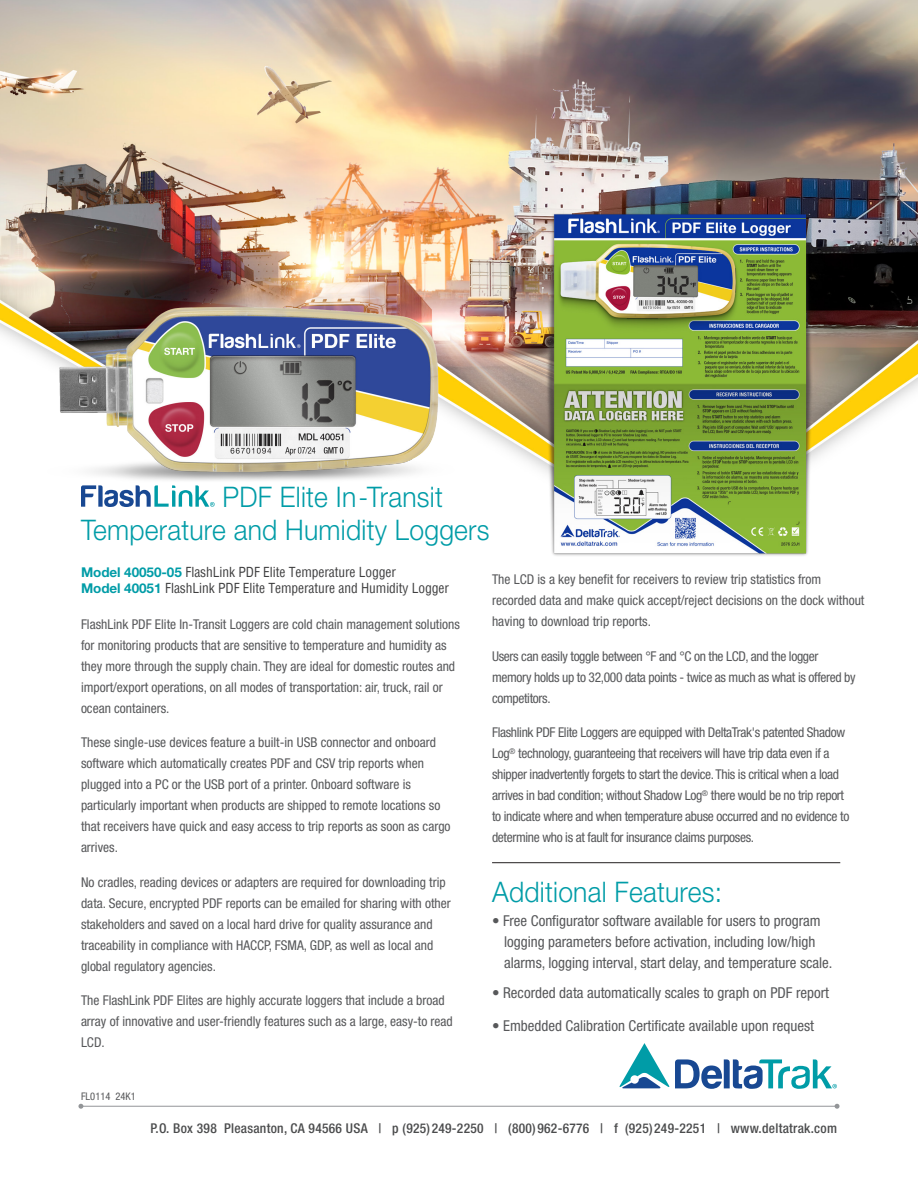
<style>
.page{position:relative;width:918px;height:1188px;background:#fff}
.page>*{position:absolute;margin:0;border:0;box-sizing:border-box;transform-origin:0 0}
.Headline{font:300 28.35px/33px "Helvetica Neue LT Std";letter-spacing:.01em;color:#009ca7;scale:.93 1}
.t1{font:condensed 15px/21px "Helvetica Neue LT Std";color:#57585a}
.t2{font:condensed 13.5px/21px "Helvetica Neue LT Std";color:#57585a}
.t3{font:condensed 13.5px/21px "Helvetica Neue LT Std";letter-spacing:-.025em;color:#57585a}
.t4{font:condensed 13.5px "Helvetica";letter-spacing:-.005em;color:#3e3e3f}
.t5{font:500 condensed 13.5px "Helvetica Neue LT Std";letter-spacing:.02em;color:#4b4c4d}
.t6{font:condensed 10.5px "Helvetica Neue LT Std";color:#57585a}
.s1{font-family:"Helvetica Neue LT Std";font-weight:700;font-stretch:normal;color:#009ca7}
</style>
<div class="page">
<svg style="left:619px;top:1043px;width:218px;height:46px"></svg>
<hr style="left:81px;top:1106px;width:756px;height:1px;background:#939598">
<svg style="left:78px;top:1104px;width:5px;height:5px"></svg>
<svg style="left:835px;top:1104px;width:5px;height:5px"></svg>
<img style="left:0;top:0;width:918px;height:459px">
<img style="left:525px;top:214px;width:315px;height:342px">
<hr style="left:492px;top:862px;width:348px;height:1px;background:#231f20">
<img style="left:16px;top:262px;width:495px;height:219px">
<svg style="left:81px;top:485px;width:134px;height:22px"></svg>
<p class="Headline" style="left:81px;top:480px;width:441px;text-indent:142px">PDF Elite In-Transit<br>Temperature and Humidity Loggers</p>
<p class="t4" style="left:81px;top:563px;width:316px"><span class="s1">Model 40050-05</span> FlashLink PDF Elite Temperature Logger</p>
<p class="t4" style="left:81px;top:580px;width:369px"><span class="s1">Model 40051</span> FlashLink PDF Elite Temperature and Humidity Logger</p>
<p class="t2" style="left:81px;top:613px;width:380px">FlashLink PDF Elite In-Transit Loggers are cold chain management solutions for monitoring products that are sensitive to temperature and humidity as they more through the supply chain. They are ideal for domestic routes and import/export operations, on all modes of transportation: air, truck, rail or ocean containers.</p>
<p class="t2" style="left:81px;top:732px;width:371px">These single-use devices feature a built-in USB connector and onboard software which automatically creates PDF and CSV trip reports when plugged into a PC or the USB port of a printer. Onboard software is particularly important when products are shipped to remote locations so that receivers have quick and easy access to trip reports as soon as cargo arrives.</p>
<p class="t2" style="left:81px;top:871px;width:371px">No cradles, reading devices or adapters are required for downloading trip data. Secure, encrypted PDF reports can be emailed for sharing with other stakeholders and saved on a local hard drive for quality assurance and traceability in compliance with HACCP, FSMA, GDP, as well as local and global regulatory agencies.</p>
<p class="t2" style="left:81px;top:990px;width:373px">The FlashLink PDF Elites are highly accurate loggers that include a broad array of innovative and user-friendly features such as a large, easy-to read<br>LCD.</p>
<p class="t6" style="left:81px;top:1090px;width:56px">FL0114 24K1</p>
<p class="t2" style="left:492px;top:569px;width:374px">The LCD is a key benefit for receivers to review trip statistics from recorded data and make quick accept/reject decisions on the dock without having to download trip reports.</p>
<p class="t3" style="left:492px;top:645px;width:365px">Users can easily toggle between °F and °C on the LCD, and the logger memory holds up to 32,000 data points - twice as much as what is offered by competitors.</p>
<p class="t3" style="left:492px;top:722px;width:359px">Flashlink PDF Elite Loggers are equipped with DeltaTrak's patented Shadow Log<sup>®</sup> technology, guaranteeing that receivers will have trip data even if a shipper inadvertently forgets to start the device. This is critical when a load arrives in bad condition; without Shadow Log<sup>®</sup> there would be no trip report to indicate where and when temperature abuse occurred and no evidence to determine who is at fault for insurance claims purposes.</p>
<p class="Headline" style="left:492px;top:875px;width:249px">Additional Features:</p>
<p class="t1" style="left:504px;top:910px;width:330px;text-indent:-12px">• Free Configurator software available for users to program logging parameters before activation, including low/high alarms, logging interval, start delay, and temperature scale.</p>
<p class="t1" style="left:492px;top:982px;width:339px">• Recorded data automatically scales to graph on PDF report</p>
<p class="t1" style="left:492px;top:1015px;width:323px">• Embedded Calibration Certificate available upon request</p>
<p class="t5" style="left:151px;top:1120px;width:688px">P.O. Box 398 Pleasanton, CA 94566 USA | p (925)249-2250 | (800)962-6776 | f (925)249-2251 | www.deltatrak.com</p>
</div>
